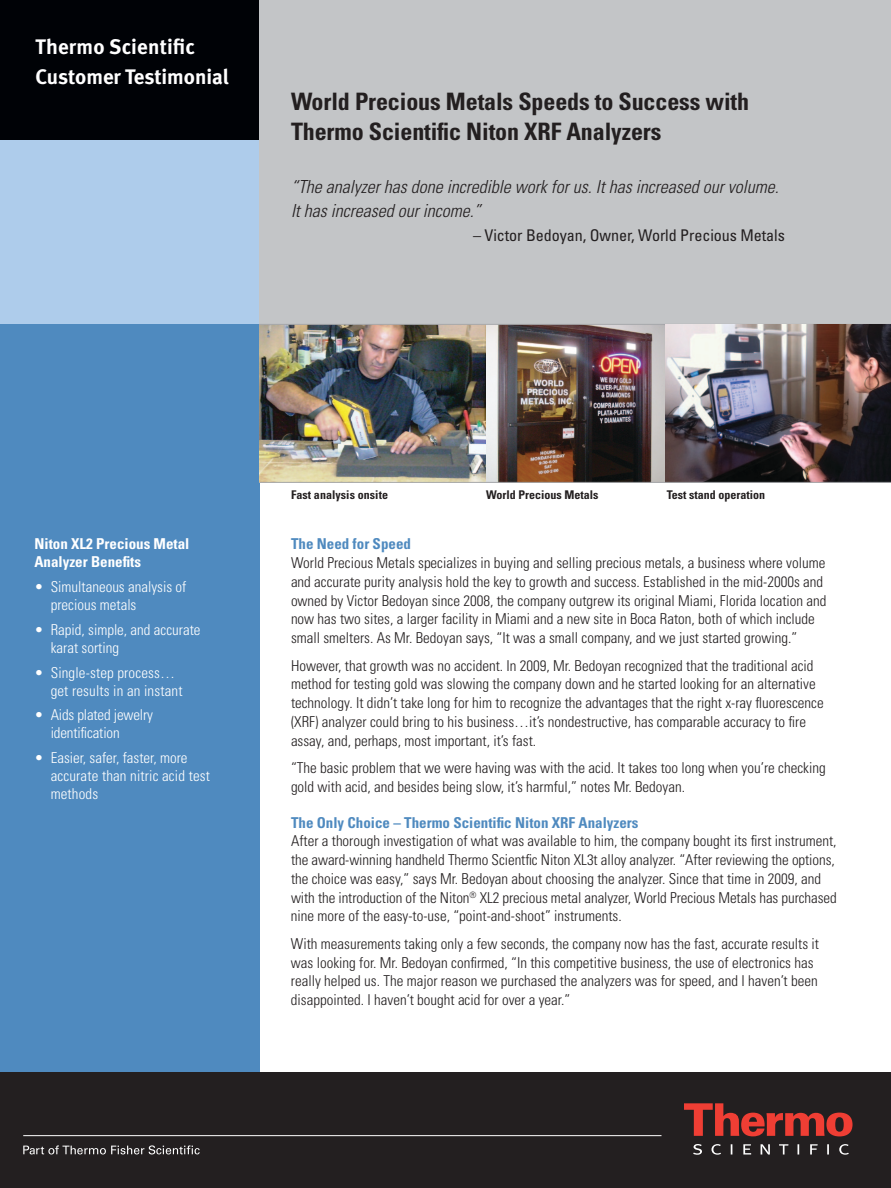
<style>
.page{position:relative;width:891px;height:1188px;background:#fff}
.page>*{position:absolute;margin:0;border:0;box-sizing:border-box;transform-origin:0 0}
.t1{font:700 condensed 24px/30px "Univers LT Std";letter-spacing:-.005em;color:#231f20}
.t2{font:21px/30px "Meta Bold LF";color:#fff}
.t3{font:italic 300 condensed 18px/24px "Univers LT Std";color:#231f20}
.t4{font:condensed 16.2px "Univers LT Std";letter-spacing:-.005em;color:#231f20}
.t5{font:300 condensed 15px/18.8px "Univers LT Std";color:#231f20}
.t6{font:300 condensed 15px/18px "Univers LT Std";color:#fff}
.t7{font:700 condensed 15px "Univers LT Std";color:#4f8abf}
.t8{font:700 condensed 15px/18px "Univers LT Std";color:#fff}
.t9{font:700 condensed 12px "Univers LT Std";color:#231f20}
</style>
<div class="page">
<div style="left:0;top:0;width:259px;height:140px;background:#000206"></div>
<div style="left:0;top:140px;width:259px;height:214px;background:#aecceb"></div>
<div style="left:0;top:324px;width:259px;height:864px;background:#4f8abf"></div>
<div style="left:259px;top:0;width:632px;height:324px;background:#c3c5c7"></div>
<div style="left:0;top:1073px;width:891px;height:115px;background:#231f20"></div>
<svg style="left:23px;top:1145px;width:177px;height:9px"></svg>
<svg style="left:684px;top:1103px;width:169px;height:33px"></svg>
<svg style="left:693px;top:1144px;width:156px;height:11px"></svg>
<hr style="left:23px;top:1135px;width:639px;height:1px;background:#fff">
<img style="left:259px;top:325px;width:632px;height:157px">
<hr style="left:259px;top:324px;width:632px;height:1px;background:#a7a9ac">
<hr style="left:259px;top:482px;width:632px;height:1px;background:#a7a9ac">
<h2 class="t2" style="left:36px;top:31px;width:195px">Thermo Scientific<br>Customer Testimonial</h2>
<h1 class="t1" style="left:291px;top:87px;width:460px">World Precious Metals Speeds to Success with<br>Thermo Scientific Niton XRF Analyzers</h1>
<p class="t3" style="left:291px;top:175px;width:489px">“The analyzer has done incredible work for us. It has increased our volume.<br>It has increased our income.”</p>
<p class="t4" style="left:473px;top:225px;width:313px">– Victor Bedoyan, Owner, World Precious Metals</p>
<p class="t8" style="left:34px;top:535px;width:156px">Niton XL2 Precious Metal<br>Analyzer Benefits</p>
<p class="t6" style="left:51px;top:578px;width:137px;text-indent:-16px">• Simultaneous analysis of precious metals</p>
<p class="t6" style="left:51px;top:621px;width:151px;text-indent:-16px">• Rapid, simple, and accurate karat sorting</p>
<p class="t6" style="left:51px;top:663px;width:133px;text-indent:-16px">• Single-step process… get results in an instant</p>
<p class="t6" style="left:51px;top:706px;width:104px;text-indent:-16px">• Aids plated jewelry identification</p>
<p class="t6" style="left:51px;top:749px;width:161px;text-indent:-16px">• Easier, safer, faster, more accurate than nitric acid test methods</p>
<p class="t9" style="left:291px;top:488px;width:99px">Fast analysis onsite</p>
<p class="t9" style="left:486px;top:488px;width:114px">World Precious Metals</p>
<p class="t9" style="left:667px;top:488px;width:100px">Test stand operation</p>
<p class="t7" style="left:291px;top:535px;width:121px">The Need for Speed</p>
<p class="t5" style="left:291px;top:553px;width:537px">World Precious Metals specializes in buying and selling precious metals, a business where volume and accurate purity analysis hold the key to growth and success. Established in the mid-2000s and owned by Victor Bedoyan since 2008, the company outgrew its original Miami, Florida location and now has two sites, a larger facility in Miami and a new site in Boca Raton, both of which include small smelters. As Mr. Bedoyan says, “It was a small company, and we just started growing.”</p>
<p class="t5" style="left:291px;top:656px;width:534px">However, that growth was no accident. In 2009, Mr. Bedoyan recognized that the traditional acid method for testing gold was slowing the company down and he started looking for an alternative technology. It didn’t take long for him to recognize the advantages that the right x-ray fluorescence (XRF) analyzer could bring to his business…it’s nondestructive, has comparable accuracy to fire assay, and, perhaps, most important, it’s fast.</p>
<p class="t5" style="left:291px;top:758px;width:536px">“The basic problem that we were having was with the acid. It takes too long when you’re checking gold with acid, and besides being slow, it’s harmful,” notes Mr. Bedoyan.</p>
<p class="t7" style="left:291px;top:813px;width:349px">The Only Choice – Thermo Scientific Niton XRF Analyzers</p>
<p class="t5" style="left:291px;top:832px;width:547px">After a thorough investigation of what was available to him, the company bought its first instrument, the award-winning handheld Thermo Scientfic Niton XL3t alloy analyzer. “After reviewing the options, the choice was easy,” says Mr. Bedoyan about choosing the analyzer. Since that time in 2009, and with the introduction of the Niton<sup>®</sup> XL2 precious metal analyzer, World Precious Metals has purchased nine more of the easy-to-use, “point-and-shoot” instruments.</p>
<p class="t5" style="left:291px;top:934px;width:530px">With measurements taking only a few seconds, the company now has the fast, accurate results it was looking for. Mr. Bedoyan confirmed, “In this competitive business, the use of electronics has really helped us. The major reason we purchased the analyzers was for speed, and I haven’t been disappointed. I haven’t bought acid for over a year.”</p>
</div>
